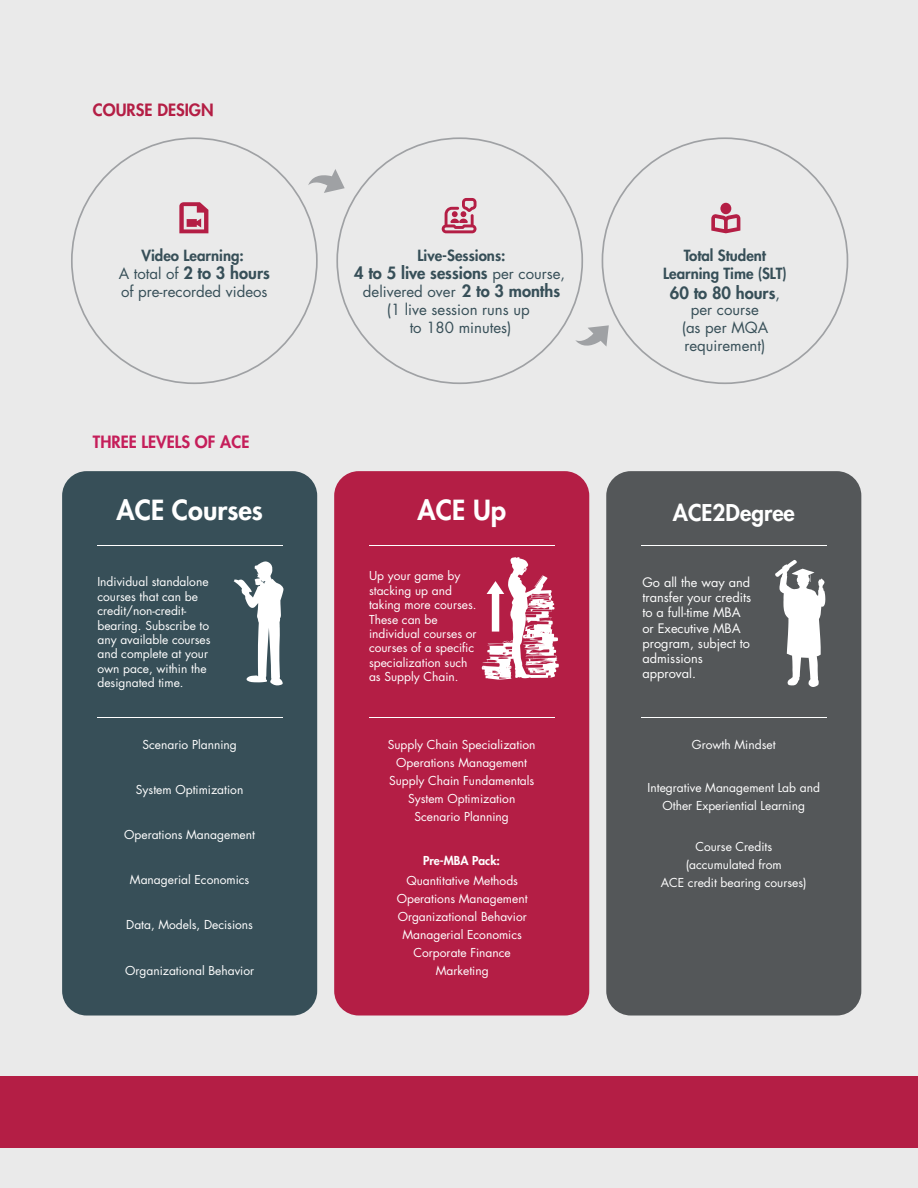
<style>
.page{position:relative;width:918px;height:1188px;background:#eaeaea}
.page>*{position:absolute;margin:0;border:0;box-sizing:border-box;transform-origin:0 0}
.t1{font:800 27px "Futura Std";color:#fff}
.t2{font:800 22.5px "Futura Std";color:#fff}
.t3{font:800 16.5px "Futura Std";color:#374f58}
.t4{font:800 16.5px "Futura Std";color:#c51e5a}
.t5{font:800 16.5px "Futura Std";color:#b41e45}
.t6{font:15px/18px "Futura Std";color:#374f58;text-align:center}
.t7{font:800 15px/18px "Futura Std";color:#374f58;text-align:center}
.t8{font:12.75px/15.3px "Futura Std";color:#fff}
.t9{font:12px/14.4px "Futura Std";color:#fff;text-align:center}
.t10{font:800 12px "Futura Std";color:#fff}
.s1{font-weight:400;font-size:15px}
.s2{font-weight:800;font-size:16.5px}
</style>
<div class="page">
<div style="left:1px;top:1076px;width:917px;height:71px;background:#b41e45"></div>
<svg style="left:442px;top:198px;width:35px;height:35px"></svg>
<svg style="left:179px;top:202px;width:29px;height:31px"></svg>
<svg style="left:711px;top:203px;width:29px;height:30px"></svg>
<svg style="left:308px;top:169px;width:37px;height:24px"></svg>
<svg style="left:575px;top:325px;width:34px;height:22px"></svg>
<div style="left:334px;top:471px;width:255px;height:545px;background:#b41e45;border-radius:25px"></div>
<hr style="left:369px;top:717px;width:186px;height:1px;background:#fff">
<hr style="left:369px;top:546px;width:186px;height:1px;background:#fff">
<svg style="left:482px;top:557px;width:77px;height:123px"></svg>
<div style="left:606px;top:471px;width:255px;height:545px;background:#545759;border-radius:25px"></div>
<hr style="left:641px;top:717px;width:186px;height:1px;background:#fff">
<hr style="left:641px;top:546px;width:186px;height:1px;background:#fff">
<svg style="left:775px;top:560px;width:50px;height:127px"></svg>
<div style="left:62px;top:471px;width:255px;height:545px;background:#374f58;border-radius:25px"></div>
<hr style="left:97px;top:717px;width:185px;height:1px;background:#fff">
<hr style="left:97px;top:546px;width:185px;height:1px;background:#fff">
<svg style="left:234px;top:561px;width:50px;height:125px"></svg>
<h3 class="t5" style="left:93px;top:99px;width:122px">COURSE DESIGN</h3>
<p class="t7" style="left:142px;top:246px;width:104px">Video Learning:</p>
<h3 class="t3" style="left:119px;top:262px;width:153px"><span class="s1">A total of</span> 2 to 3 hours</h3>
<p class="t6" style="left:121px;top:283px;width:148px">of pre-recorded videos</p>
<h3 class="t4" style="left:93px;top:432px;width:158px">THREE LEVELS OF ACE</h3>
<h1 class="t1" style="left:117px;top:493px;width:148px">ACE Courses</h1>
<p class="t9" style="left:97px;top:575px;width:115px;text-align:left">Individual standalone courses that can be credit/non-credit&shy;bearing. Subscribe to any available courses and complete at your own pace, within the designated time.</p>
<p class="t9" style="left:142px;top:738px;width:96px">Scenario Planning</p>
<p class="t9" style="left:136px;top:783px;width:109px">System Optimization</p>
<p class="t9" style="left:124px;top:828px;width:132px">Operations Management</p>
<p class="t9" style="left:130px;top:873px;width:121px">Managerial Economics</p>
<p class="t9" style="left:126px;top:918px;width:128px">Data, Models, Decisions</p>
<p class="t9" style="left:125px;top:964px;width:131px">Organizational Behavior</p>
<p class="t7" style="left:418px;top:246px;width:89px">Live-Sessions:</p>
<h3 class="t3" style="left:354px;top:262px;width:213px">4 to 5 live sessions <span class="s1">per course,</span></h3>
<p class="t6" style="left:363px;top:282px;width:199px">delivered over <span class="s2">2 to 3 months </span>(1 live session runs up<br>to 180 minutes)</p>
<h1 class="t1" style="left:418px;top:493px;width:90px">ACE Up</h1>
<p class="t9" style="left:369px;top:569px;width:109px;text-align:left">Up your game by stacking up and taking more courses.<br>These can be individual courses or</p>
<p class="t9" style="left:369px;top:655px;width:100px;text-align:left">specialization such as Supply Chain.</p>
<p class="t9" style="left:369px;top:641px;width:107px">courses of a specific</p>
<p class="t9" style="left:388px;top:736px;width:149px;line-height:18px">Supply Chain Specialization<br>Operations Management<br>Supply Chain Fundamentals<br>System Optimization<br>Scenario Planning</p>
<p class="t10" style="left:423px;top:852px;width:78px">Pre-MBA Pack:</p>
<p class="t9" style="left:397px;top:872px;width:132px;line-height:18px">Quantitative Methods<br>Operations Management<br>Organizational Behavior<br>Managerial Economics<br>Corporate Finance<br>Marketing</p>
<p class="t7" style="left:663px;top:246px;width:125px">Total Student<br>Learning Time (SLT)</p>
<h3 class="t3" style="left:670px;top:282px;width:112px">60 to 80 hours<span class="s1">,</span></h3>
<p class="t6" style="left:682px;top:301px;width:88px">per course (as per MQA requirement)</p>
<h2 class="t2" style="left:673px;top:498px;width:123px">ACE2Degree</h2>
<p class="t8" style="left:642px;top:574px;width:110px">Go all the way and transfer your credits to a full-time MBA or Executive MBA program, subject to admissions approval.</p>
<p class="t9" style="left:692px;top:738px;width:85px">Growth Mindset</p>
<p class="t9" style="left:648px;top:779px;width:174px;line-height:18px">Integrative Management Lab and<br>Other Experiential Learning</p>
<p class="t9" style="left:661px;top:837px;width:147px;line-height:18px">Course Credits (accumulated from<br>ACE credit bearing courses)</p>
</div>
